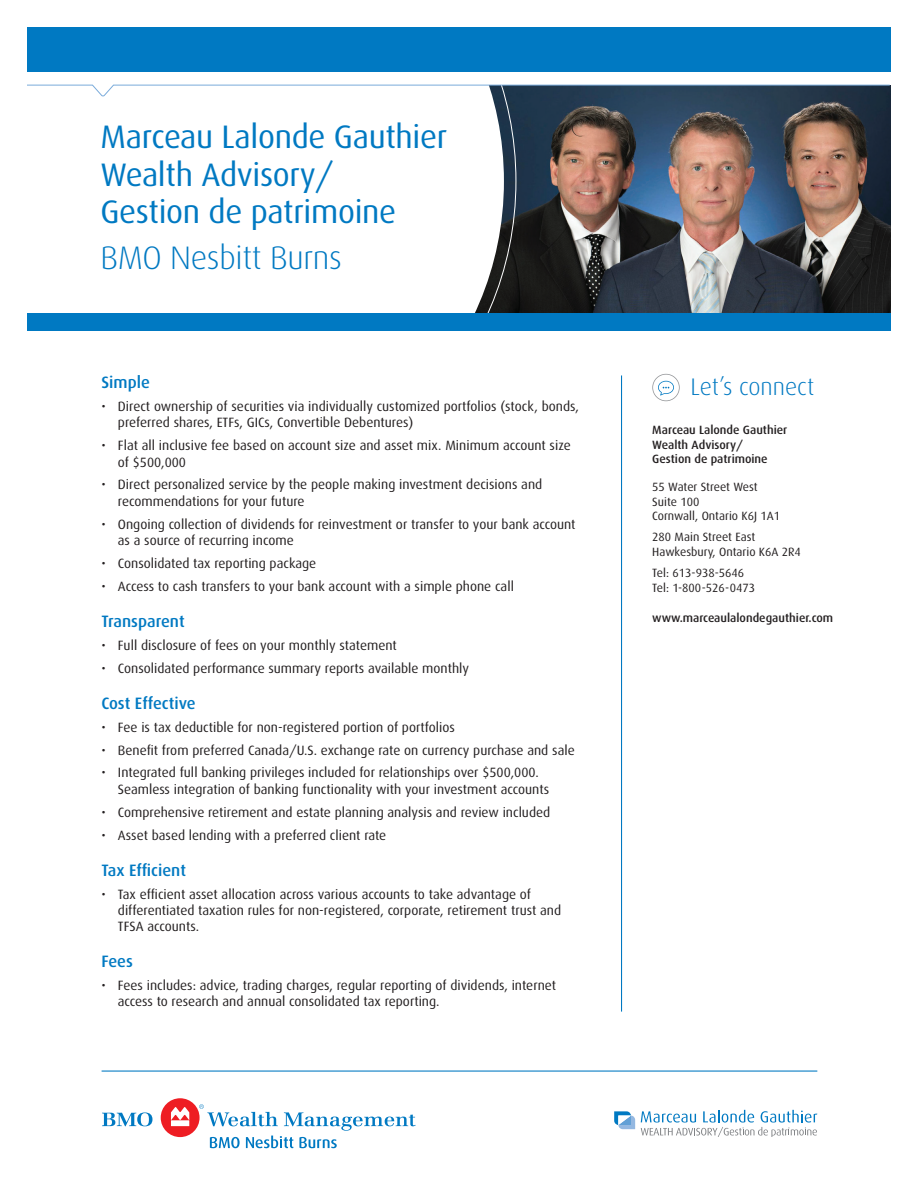
<style>
.page{position:relative;width:918px;height:1188px;background:#fff}
.page>*{position:absolute;margin:0;border:0;box-sizing:border-box;transform-origin:0 0}
.t1{font:32.55px/37.5px "Dax";letter-spacing:-.01em;color:#0079c2}
.t2{font:300 32.55px "Dax";letter-spacing:-.01em;color:#0079c2}
.t3{font:300 24px "Dax";color:#0079c2}
.t4{font:500 16.5px "Dax";color:#0079c2}
.t5{font:13.5px/16.2px "Dax";color:#231f20}
.t6{font:12px/14.4px "Dax";color:#231f20}
.t7{font:500 12px/14.4px "Dax";color:#231f20}
</style>
<div class="page">
<img style="left:516px;top:85px;width:375px;height:228px">
<hr style="left:102px;top:1071px;width:715px;height:1px;background:#0079c2">
<hr style="left:621px;top:375px;width:1px;height:637px;background:#0079c2">
<svg style="left:27px;top:71px;width:477px;height:242px"></svg>
<svg style="left:27px;top:83px;width:863px;height:14px"></svg>
<div style="left:27px;top:27px;width:864px;height:44px;background:#0079c2"></div>
<div style="left:27px;top:313px;width:864px;height:18px;background:#0079c2"></div>
<svg style="left:652px;top:374px;width:28px;height:27px"></svg>
<svg style="left:102px;top:1112px;width:50px;height:14px"></svg>
<div style="left:161px;top:1098px;width:39px;height:39px;background:#ee1d23;border-radius:50%"></div>
<svg style="left:171px;top:1107px;width:18px;height:19px"></svg>
<svg style="left:199px;top:1104px;width:217px;height:44px"></svg>
<svg style="left:614px;top:1111px;width:21px;height:18px"></svg>
<svg style="left:641px;top:1110px;width:176px;height:27px"></svg>
<h1 class="t1" style="left:100px;top:119px;width:348px">Marceau Lalonde Gauthier<br>Wealth Advisory/<br>Gestion de patrimoine</h1>
<p class="t2" style="left:100px;top:240px;width:243px">BMO Nesbitt Burns</p>
<h2 class="t4" style="left:101px;top:373px;width:50px">Simple</h2>
<p class="t5" style="left:118px;top:399px;width:463px;text-indent:-16px">• Direct ownership of securities via individually customized portfolios (stock, bonds, preferred shares, ETFs, GICs, Convertible Debentures)</p>
<p class="t5" style="left:118px;top:438px;width:454px;text-indent:-16px">• Flat all inclusive fee based on account size and asset mix. Minimum account size of $500,000</p>
<p class="t5" style="left:118px;top:477px;width:426px;text-indent:-16px">• Direct personalized service by the people making investment decisions and recommendations for your future</p>
<p class="t5" style="left:118px;top:516px;width:459px;text-indent:-16px">• Ongoing collection of dividends for reinvestment or transfer to your bank account as a source of recurring income</p>
<p class="t5" style="left:101px;top:555px;width:216px">• Consolidated tax reporting package</p>
<p class="t5" style="left:101px;top:578px;width:414px">• Access to cash transfers to your bank account with a simple phone call</p>
<h2 class="t4" style="left:101px;top:612px;width:85px">Transparent</h2>
<p class="t5" style="left:101px;top:637px;width:297px">• Full disclosure of fees on your monthly statement</p>
<p class="t5" style="left:101px;top:660px;width:369px">• Consolidated performance summary reports available monthly</p>
<p class="t4" style="left:101px;top:694px;width:96px">Cost Effective</p>
<p class="t5" style="left:101px;top:719px;width:355px">• Fee is tax deductible for non-registered portion of portfolios</p>
<p class="t5" style="left:101px;top:742px;width:475px">• Benefit from preferred Canada/U.S. exchange rate on currency purchase and sale</p>
<p class="t5" style="left:118px;top:765px;width:433px;text-indent:-16px">• Integrated full banking privileges included for relationships over $500,000.<br>Seamless integration of banking functionality with your investment accounts</p>
<p class="t5" style="left:101px;top:804px;width:450px">• Comprehensive retirement and estate planning analysis and review included</p>
<p class="t5" style="left:101px;top:827px;width:286px">• Asset based lending with a preferred client rate</p>
<h2 class="t4" style="left:101px;top:861px;width:86px">Tax Efficient</h2>
<p class="t5" style="left:118px;top:886px;width:445px;text-indent:-16px">• Tax efficient asset allocation across various accounts to take advantage of differentiated taxation rules for non-registered, corporate, retirement trust and<br>TFSA accounts.</p>
<h2 class="t4" style="left:101px;top:952px;width:33px">Fees</h2>
<p class="t5" style="left:118px;top:977px;width:440px;text-indent:-16px">• Fees includes: advice, trading charges, regular reporting of dividends, internet access to research and annual consolidated tax reporting.</p>
<h2 class="t3" style="left:690px;top:374px;width:125px">Let’s connect</h2>
<p class="t7" style="left:652px;top:423px;width:136px">Marceau Lalonde Gauthier<br>Wealth Advisory/<br>Gestion de patrimoine</p>
<p class="t6" style="left:652px;top:480px;width:129px">55 Water Street West<br>Suite 100<br>Cornwall, Ontario K6J 1A1</p>
<p class="t6" style="left:652px;top:530px;width:150px">280 Main Street East<br>Hawkesbury, Ontario K6A 2R4</p>
<p class="t6" style="left:652px;top:566px;width:104px">Tel: 613-938-5646<br>Tel: 1-800-526-0473</p>
<p class="t7" style="left:652px;top:610px;width:182px">www.marceaulalondegauthier.com</p>
</div>
